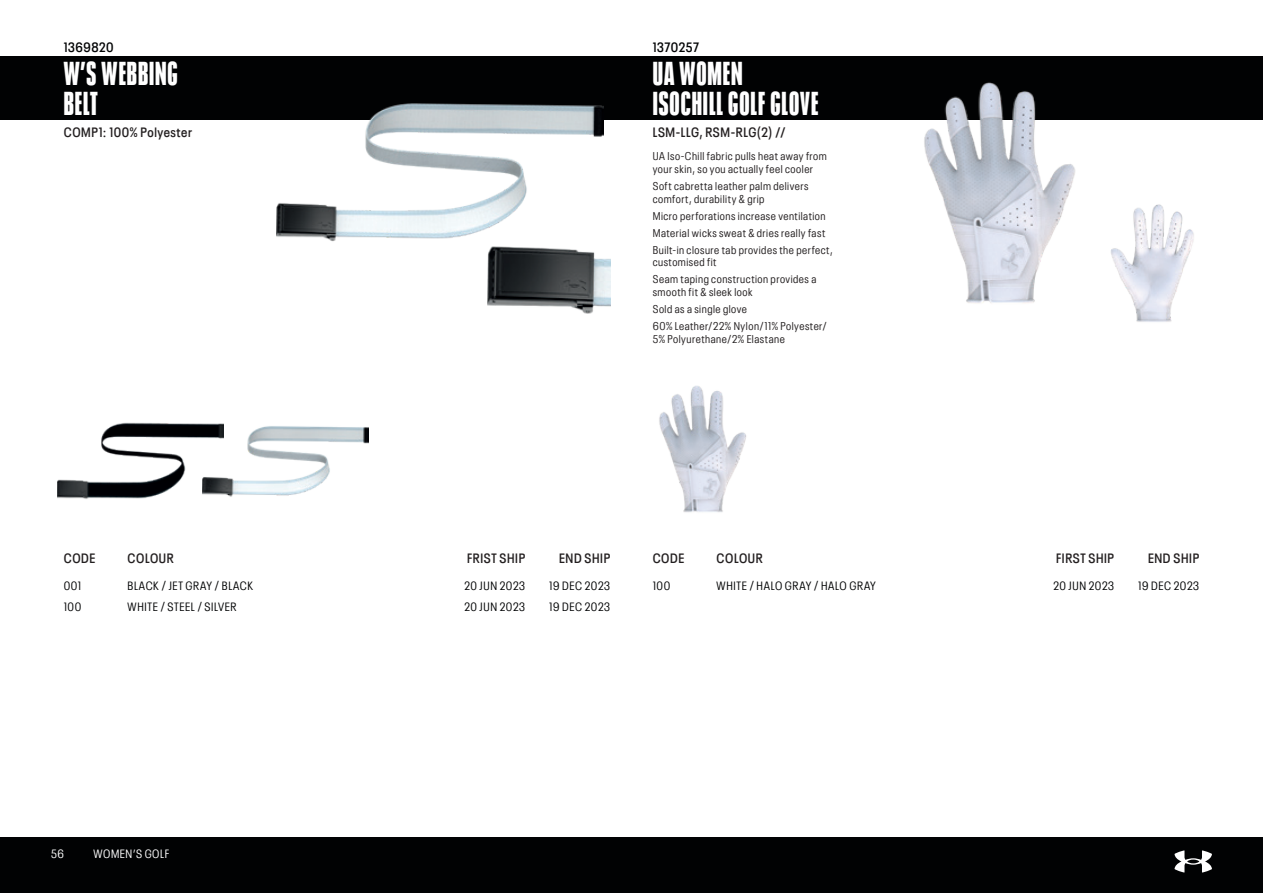
<style>
.page{position:relative;width:1263px;height:893px;background:#fff}
.page>*{position:absolute;margin:0;border:0;box-sizing:border-box;transform-origin:0 0}
.t1{font:900 33px/30px "Neue Plak Comp";letter-spacing:.03em;color:#fff}
.t2{font:600 condensed 13.5px "Neue Plak";letter-spacing:.045em;color:#231f20}
.t3{font:600 condensed 13.5px "Neue Plak";letter-spacing:.04em;color:#010203}
.t4{font:condensed 12px "Neue Plak";letter-spacing:.05em;color:#010203}
.t5{font:condensed 12px "Neue Plak";letter-spacing:.05em;color:#fff}
.t6{font:condensed 11.25px/17px "Neue Plak";letter-spacing:.045em;color:#231f20}
</style>
<div class="page">
<div style="left:0;top:838px;width:1263px;height:55px;background:#010203"></div>
<div style="left:0;top:56px;width:1263px;height:64px;background:#010203"></div>
<svg style="left:1174px;top:850px;width:38px;height:22px"></svg>
<img style="left:276px;top:103px;width:327px;height:139px">
<img style="left:487px;top:211px;width:123px;height:103px">
<img style="left:57px;top:422px;width:146px;height:77px">
<img style="left:203px;top:423px;width:166px;height:74px">
<img style="left:924px;top:82px;width:151px;height:221px">
<img style="left:1111px;top:204px;width:83px;height:118px">
<img style="left:659px;top:385px;width:87px;height:128px">
<p class="t3" style="left:64px;top:37px;width:51px">1369820</p>
<h1 class="t1" style="left:64px;top:56px;width:116px">W’S WEBBING<br>BELT</h1>
<p class="t2" style="left:64px;top:122px;width:130px">COMP1: 100% Polyester</p>
<p class="t3" style="left:653px;top:37px;width:48px">1370257</p>
<h1 class="t1" style="left:653px;top:56px;width:167px">UA WOMEN<br>ISOCHILL GOLF GLOVE</h1>
<p class="t2" style="left:653px;top:122px;width:134px">LSM-LLG, RSM-RLG(2) //</p>
<p class="t6" style="left:653px;top:149px;width:176px;line-height:12.8px">UA Iso-Chill fabric pulls heat away from your skin, so you actually feel cooler</p>
<p class="t6" style="left:653px;top:178px;width:157px;line-height:12.8px">Soft cabretta leather palm delivers comfort, durability &amp; grip</p>
<p class="t6" style="left:653px;top:206px;width:181px">Micro perforations increase ventilation<br>Material wicks sweat &amp; dries really fast<br>Built-in closure tab provides the perfect,</p>
<p class="t6" style="left:653px;top:253px;width:165px">customised fit<br>Seam taping construction provides a</p>
<p class="t6" style="left:653px;top:283px;width:175px">smooth fit &amp; sleek look<br>Sold as a single glove<br>60% Leather/22% Nylon/11% Polyester/</p>
<p class="t6" style="left:653px;top:329px;width:134px">5% Polyurethane/2% Elastane</p>
<p class="t2" style="left:64px;top:548px;width:33px">CODE</p>
<p class="t2" style="left:128px;top:548px;width:48px">COLOUR</p>
<p class="t2" style="left:467px;top:548px;width:60px">FRIST SHIP</p>
<p class="t2" style="left:559px;top:548px;width:53px">END SHIP</p>
<p class="t4" style="left:64px;top:576px;width:19px">001</p>
<p class="t4" style="left:128px;top:576px;width:127px">BLACK / JET GRAY / BLACK</p>
<p class="t4" style="left:464px;top:576px;width:62px">20 JUN 2023</p>
<p class="t4" style="left:549px;top:576px;width:62px">19 DEC 2023</p>
<p class="t4" style="left:64px;top:598px;width:19px">100</p>
<p class="t4" style="left:128px;top:598px;width:110px">WHITE / STEEL / SILVER</p>
<p class="t4" style="left:464px;top:598px;width:62px">20 JUN 2023</p>
<p class="t4" style="left:549px;top:598px;width:62px">19 DEC 2023</p>
<p class="t2" style="left:653px;top:548px;width:33px">CODE</p>
<p class="t2" style="left:716px;top:548px;width:48px">COLOUR</p>
<p class="t2" style="left:1056px;top:548px;width:59px">FIRST SHIP</p>
<p class="t2" style="left:1148px;top:548px;width:53px">END SHIP</p>
<p class="t4" style="left:653px;top:576px;width:19px">100</p>
<p class="t4" style="left:716px;top:576px;width:161px">WHITE / HALO GRAY / HALO GRAY</p>
<p class="t4" style="left:1053px;top:576px;width:62px">20 JUN 2023</p>
<p class="t4" style="left:1138px;top:576px;width:62px">19 DEC 2023</p>
<p class="t5" style="left:51px;top:845px;width:14px">56</p>
<p class="t5" style="left:94px;top:845px;width:77px">WOMEN’S GOLF</p>
</div>
